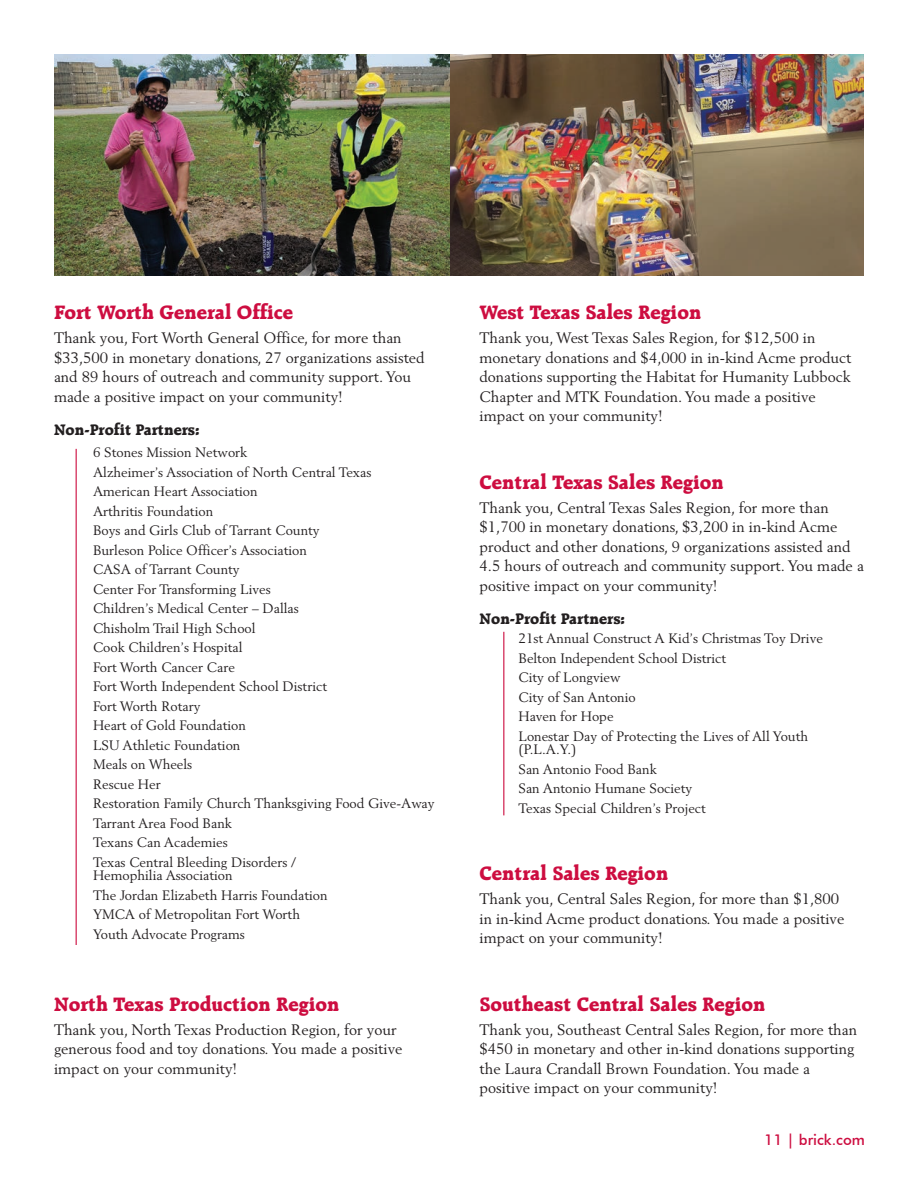
<style>
.page{position:relative;width:918px;height:1188px;background:#fff}
.page>*{position:absolute;margin:0;border:0;box-sizing:border-box;transform-origin:0 0}
.t1{font:800 21px "Raleigh BT";color:#cd0d40}
.t2{font:800 16.5px "Raleigh BT";color:#231f20}
.t3{font:15px/19.5px "Berling";color:#231f20}
.t4{font:500 15px "Futura BT";color:#cd0d40}
.t5{font:13.5px/13.5px "Berling";color:#231f20}
</style>
<div class="page">
<img style="left:54px;top:54px;width:810px;height:221px">
<hr style="left:76px;top:449px;width:1px;height:496px;background:#cd0d40">
<hr style="left:503px;top:632px;width:1px;height:183px;background:#cd0d40">
<p class="t1" style="left:54px;top:299px;width:241px">Fort Worth General Office</p>
<p class="t3" style="left:54px;top:328px;width:372px">Thank you, Fort Worth General Office, for more than $33,500 in monetary donations, 27 organizations assisted and 89 hours of outreach and community support. You made a positive impact on your community!</p>
<p class="t2" style="left:54px;top:419px;width:147px">Non-Profit Partners:</p>
<p class="t5" style="left:93px;top:446px;width:156px">6 Stones Mission Network</p>
<p class="t5" style="left:93px;top:465px;width:280px">Alzheimer’s Association of North Central Texas</p>
<p class="t5" style="left:93px;top:485px;width:166px">American Heart Association</p>
<p class="t5" style="left:93px;top:504px;width:122px">Arthritis Foundation</p>
<p class="t5" style="left:93px;top:524px;width:228px">Boys and Girls Club of Tarrant County</p>
<p class="t5" style="left:93px;top:543px;width:216px">Burleson Police Officer’s Association</p>
<p class="t5" style="left:93px;top:563px;width:148px">CASA of Tarrant County</p>
<p class="t5" style="left:93px;top:582px;width:179px">Center For Transforming Lives</p>
<p class="t5" style="left:93px;top:602px;width:207px">Children’s Medical Center – Dallas</p>
<p class="t5" style="left:93px;top:621px;width:164px">Chisholm Trail High School</p>
<p class="t5" style="left:93px;top:641px;width:151px">Cook Children’s Hospital</p>
<p class="t5" style="left:93px;top:660px;width:143px">Fort Worth Cancer Care</p>
<p class="t5" style="left:93px;top:680px;width:236px">Fort Worth Independent School District</p>
<p class="t5" style="left:93px;top:699px;width:109px">Fort Worth Rotary</p>
<p class="t5" style="left:93px;top:719px;width:154px">Heart of Gold Foundation</p>
<p class="t5" style="left:93px;top:738px;width:149px">LSU Athletic Foundation</p>
<p class="t5" style="left:93px;top:758px;width:101px">Meals on Wheels</p>
<p class="t5" style="left:93px;top:777px;width:69px">Rescue Her</p>
<p class="t5" style="left:93px;top:797px;width:343px">Restoration Family Church Thanksgiving Food Give-Away</p>
<p class="t5" style="left:93px;top:816px;width:140px">Tarrant Area Food Bank</p>
<p class="t5" style="left:93px;top:836px;width:136px">Texans Can Academies</p>
<p class="t5" style="left:93px;top:855px;width:205px">Texas Central Bleeding Disorders /<br>Hemophilia Association</p>
<p class="t5" style="left:93px;top:888px;width:236px">The Jordan Elizabeth Harris Foundation</p>
<p class="t5" style="left:93px;top:908px;width:209px">YMCA of Metropolitan Fort Worth</p>
<p class="t5" style="left:93px;top:927px;width:153px">Youth Advocate Programs</p>
<p class="t1" style="left:54px;top:991px;width:287px">North Texas Production Region</p>
<p class="t3" style="left:54px;top:1020px;width:350px">Thank you, North Texas Production Region, for your generous food and toy donations. You made a positive impact on your community!</p>
<p class="t1" style="left:480px;top:299px;width:223px">West Texas Sales Region</p>
<p class="t3" style="left:480px;top:328px;width:373px">Thank you, West Texas Sales Region, for $12,500 in monetary donations and $4,000 in in-kind Acme product donations supporting the Habitat for Humanity Lubbock Chapter and MTK Foundation. You made a positive impact on your community!</p>
<p class="t1" style="left:480px;top:469px;width:246px">Central Texas Sales Region</p>
<p class="t3" style="left:480px;top:498px;width:386px">Thank you, Central Texas Sales Region, for more than $1,700 in monetary donations, $3,200 in in-kind Acme product and other donations, 9 organizations assisted and 4.5 hours of outreach and community support. You made a positive impact on your community!</p>
<p class="t2" style="left:480px;top:608px;width:147px">Non-Profit Partners:</p>
<p class="t5" style="left:519px;top:632px;width:306px">21st Annual Construct A Kid’s Christmas Toy Drive</p>
<p class="t5" style="left:519px;top:651px;width:209px">Belton Independent School District</p>
<p class="t5" style="left:519px;top:671px;width:104px">City of Longview</p>
<p class="t5" style="left:519px;top:690px;width:119px">City of San Antonio</p>
<p class="t5" style="left:519px;top:710px;width:96px">Haven for Hope</p>
<p class="t5" style="left:519px;top:729px;width:291px">Lonestar Day of Protecting the Lives of All Youth (P.L.A.Y.)</p>
<p class="t5" style="left:519px;top:762px;width:140px">San Antonio Food Bank</p>
<p class="t5" style="left:519px;top:782px;width:175px">San Antonio Humane Society</p>
<p class="t5" style="left:519px;top:801px;width:189px">Texas Special Children’s Project</p>
<p class="t1" style="left:480px;top:860px;width:190px">Central Sales Region</p>
<p class="t3" style="left:480px;top:889px;width:366px">Thank you, Central Sales Region, for more than $1,800 in in-kind Acme product donations. You made a positive impact on your community!</p>
<p class="t1" style="left:480px;top:991px;width:287px">Southeast Central Sales Region</p>
<p class="t3" style="left:480px;top:1020px;width:379px">Thank you, Southeast Central Sales Region, for more than $450 in monetary and other in-kind donations supporting the Laura Crandall Brown Foundation. You made a positive impact on your community!</p>
<p class="t4" style="left:764px;top:1131px;width:102px">11 | brick.com</p>
</div>
